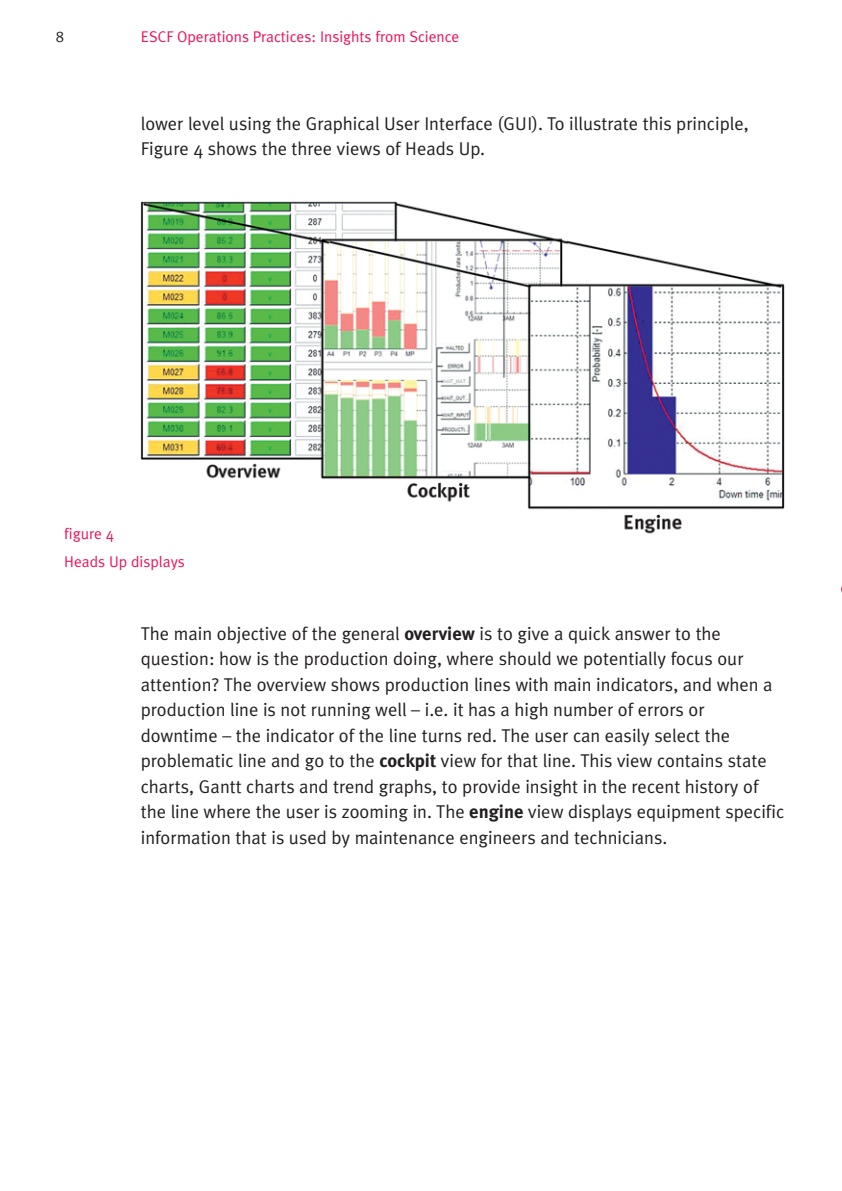
<style>
.page{position:relative;width:842px;height:1191px;background:#fff}
.page>*{position:absolute;margin:0;border:0;box-sizing:border-box;transform-origin:0 0}
.t1{font:18.4px/25.6px "Meta Plus Normal";color:#231f20}
.t2{font:15.6px/28.4px "Meta Plus Normal";color:#ed145a}
.t3{font:15.6px "Meta Plus Normal";color:#231f20}
.s1{font-family:"Meta Plus";font-weight:700}
</style>
<div class="page">
<img style="left:141px;top:201px;width:643px;height:333px">
<p class="t3" style="left:56px;top:31px;width:10px">8</p>
<p class="t2" style="left:141px;top:24px;width:320px">ESCF Operations Practices: Insights from Science</p>
<p class="t1" style="left:141px;top:112px;width:609px">lower level using the Graphical User Interface (GUI). To illustrate this principle,<br>Figure 4 shows the three views of Heads Up.</p>
<p class="t2" style="left:64px;top:520px;width:122px">figure 4<br>Heads Up displays</p>
<p class="t1" style="left:141px;top:622px;width:645px">The main objective of the general <span class="s1">overview</span> is to give a quick answer to the question: how is the production doing, where should we potentially focus our attention? The overview shows production lines with main indicators, and when a production line is not running well – i.e. it has a high number of errors or downtime – the indicator of the line turns red. The user can easily select the problematic line and go to the <span class="s1">cockpit</span> view for that line. This view contains state charts, Gantt charts and trend graphs, to provide insight in the recent history of the line where the user is zooming in. The <span class="s1">engine</span> view displays equipment specific information that is used by maintenance engineers and technicians.</p>
</div>
